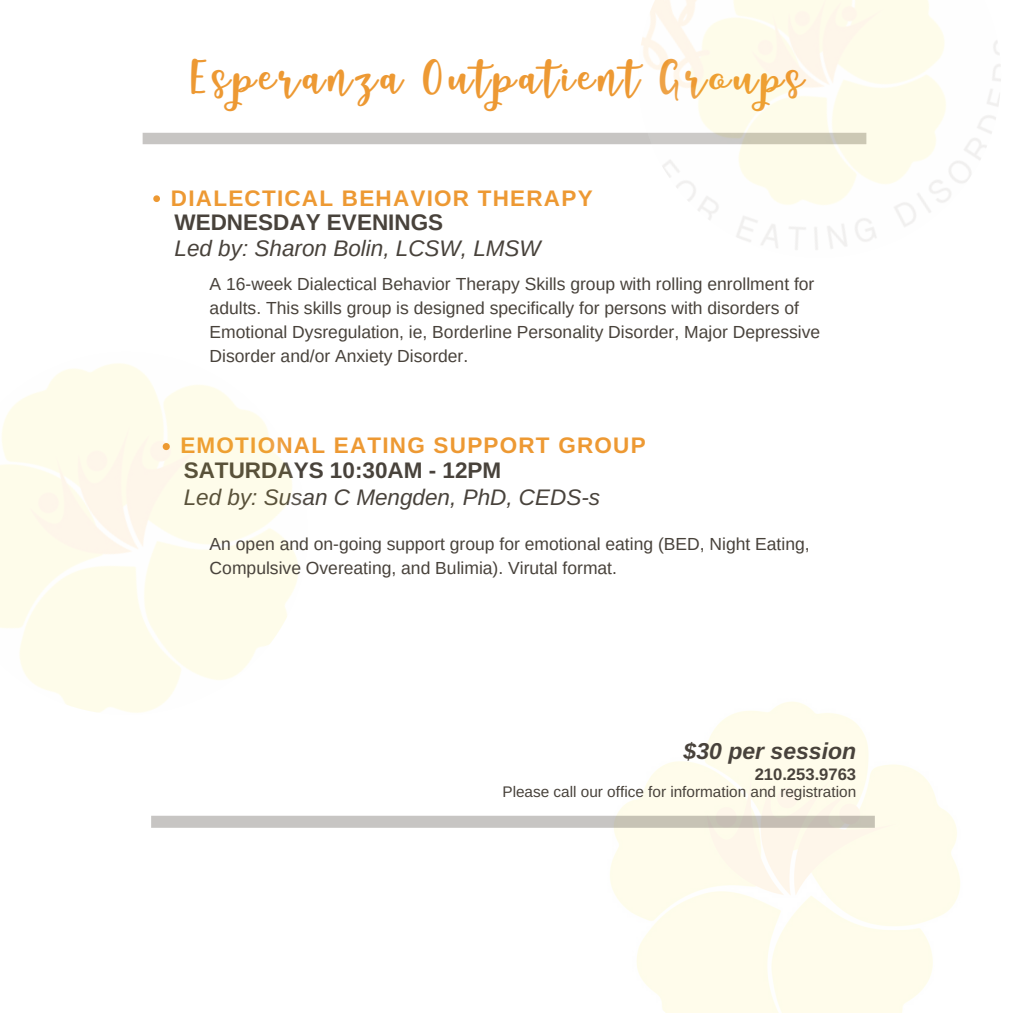
<style>
.page{position:relative;width:1013px;height:1013px;background:#fff}
.page>*{position:absolute;margin:0;border:0;box-sizing:border-box;transform-origin:0 0}
.t1{font:35px "Naishila Dancing Script";letter-spacing:.11em;color:#ed9933}
.t2{font:italic 700 23px "Arimo";color:#48423b}
.t3{font:italic 22.5px "Arimo";color:#48423b}
.t4{font:700 22.5px "Arimo";letter-spacing:.055em;color:#ed9933}
.t5{font:700 22.5px "Arimo";color:#48423b}
.t6{font:17.5px/24px "Arimo";color:#48423b}
.t7{font:700 16.62px "Arimo";color:#48423b}
.t8{font:15.38px "Arimo";color:#48423b}
</style>
<div class="page">
<div style="left:143px;top:133px;width:471px;height:11px;background:#c7c5c3"></div>
<img style="left:0;top:363px;width:299px;height:350px">
<svg style="left:153px;top:195px;width:7px;height:7px"></svg>
<svg style="left:151px;top:815px;width:723px;height:12px;background:#cac7c1"></svg>
<h1 class="t1" style="left:188px;top:49px;width:617px">Esperanza Outpatient Groups</h1>
<p class="t4" style="left:171px;top:185px;width:423px">DIALECTICAL BEHAVIOR THERAPY</p>
<p class="t5" style="left:174px;top:209px;width:270px">WEDNESDAY EVENINGS</p>
<p class="t3" style="left:174px;top:235px;width:368px">Led by: Sharon Bolin, LCSW, LMSW</p>
<p class="t6" style="left:210px;top:272px;width:612px">A 16-week Dialectical Behavior Therapy Skills group with rolling enrollment for adults. This skills group is designed specifically for persons with disorders of Emotional Dysregulation, ie, Borderline Personality Disorder, Major Depressive Disorder and/or Anxiety Disorder.</p>
<p class="t4" style="left:180px;top:433px;width:467px">EMOTIONAL EATING SUPPORT GROUP</p>
<p class="t5" style="left:184px;top:458px;width:319px">SATURDAYS 10:30AM - 12PM</p>
<p class="t3" style="left:184px;top:484px;width:418px">Led by: Susan C Mengden, PhD, CEDS-s</p>
<p class="t6" style="left:210px;top:532px;width:601px">An open and on-going support group for emotional eating (BED, Night Eating,<br>Compulsive Overeating, and Bulimia). Virutal format.</p>
<h2 class="t2" style="left:683px;top:737px;width:174px">$30 per session</h2>
<p class="t7" style="left:754px;top:765px;width:103px">210.253.9763</p>
<p class="t8" style="left:502px;top:783px;width:355px">Please call our office for information and registration</p>
</div>
